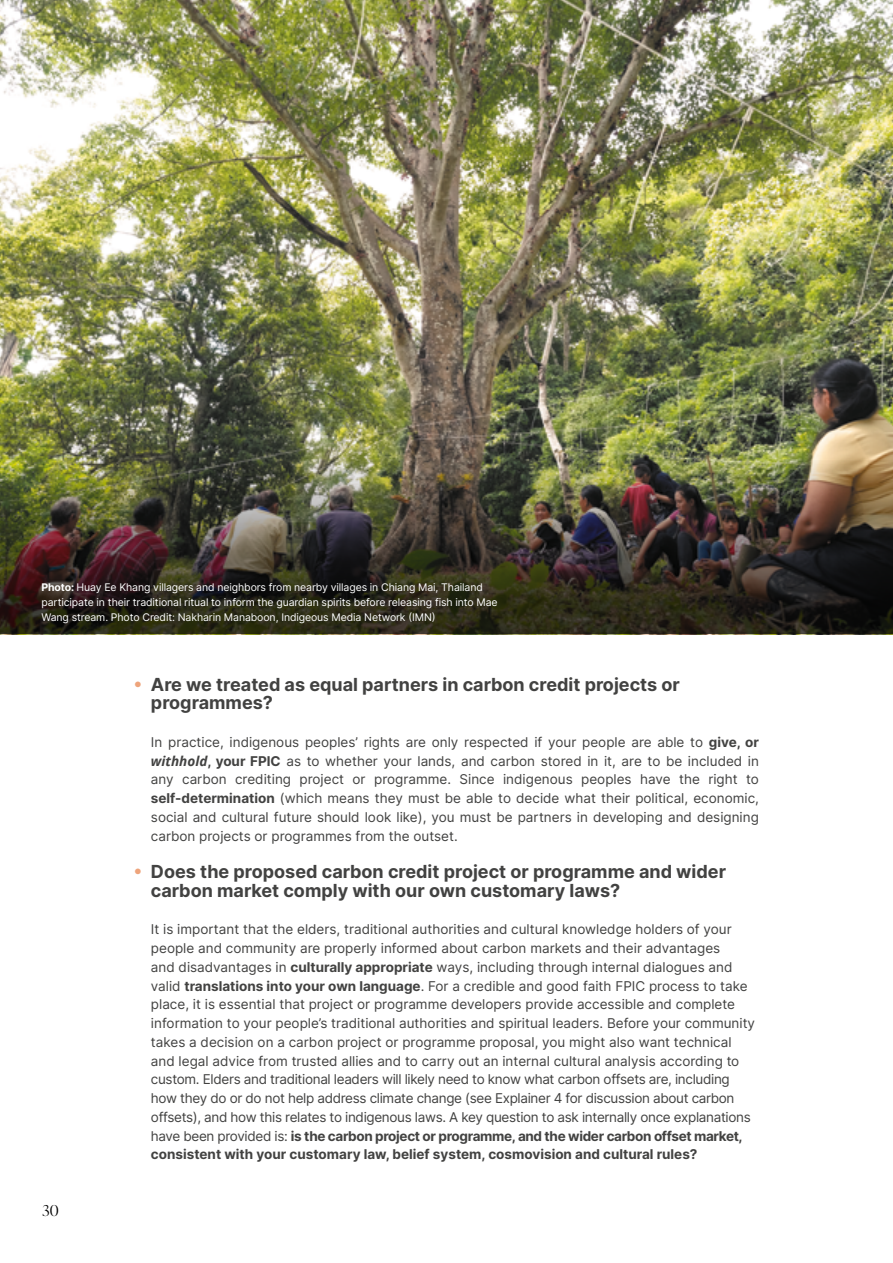
<style>
.page{position:relative;width:893px;height:1263px;background:#fff}
.page>*{position:absolute;margin:0;border:0;box-sizing:border-box;transform-origin:0 0}
.t1{font:700 18px/18.8px "Inter";color:#424241}
.t2{font:300 15px "Ivy Presto Display";color:#000}
.t3{font:13.5px/18.8px "Inter";color:#424241;text-align:justify}
.t4{font:10.5px/15px "Inter";letter-spacing:-.01em;color:#fff}
.s1{font-weight:700}
.s2{color:#eea47b}
.s3{font-family:"Open Sans";font-weight:700;font-style:italic}
</style>
<div class="page">
<img style="left:0;top:0;width:893px;height:460px">
<img style="left:0;top:460px;width:893px;height:174px">
<p class="t4" style="left:41px;top:579px;width:458px"><span class="s1">Photo:</span> Huay Ee Khang villagers and neighbors from nearby villages in Chiang Mai, Thailand participate in their traditional ritual to inform the guardian spirits before releasing fish into Mae<br>Wang stream. Photo Credit: Nakharin Manaboon, Indigeous Media Network (IMN)</p>
<p class="t2" style="left:43px;top:1199px;width:18px">30</p>
<h1 class="t1" style="left:151px;top:674px;width:530px;text-indent:-17px"><span class="s2">•</span> Are we treated as equal partners in carbon credit projects or programmes?</h1>
<p class="t3" style="left:151px;top:732px;width:610px">In practice, indigenous peoples’ rights are only respected if your people are able to <span class="s1">give, or </span><span class="s3">withhold</span><span class="s1">, your FPIC</span> as to whether your lands, and carbon stored in it, are to be included in any carbon crediting project or programme. Since indigenous peoples have the right to <span class="s1">self-determination</span> (which means they must be able to decide what their political, economic, social and cultural future should look like), you must be partners in developing and designing carbon projects or programmes from the outset.</p>
<h1 class="t1" style="left:151px;top:862px;width:577px;text-indent:-17px"><span class="s2">•</span> Does the proposed carbon credit project or programme and wider carbon market comply with our own customary laws?</h1>
<p class="t3" style="left:151px;top:920px;width:606px;text-align:left">It is important that the elders, traditional authorities and cultural knowledge holders of your people and community are properly informed about carbon markets and their advantages<br>and disadvantages in <span class="s1">culturally appropriate</span> ways, including through internal dialogues and valid <span class="s1">translations into your own language</span>. For a credible and good faith FPIC process to take place, it is essential that project or programme developers provide accessible and complete information to your people’s traditional authorities and spiritual leaders. Before your community takes a decision on a carbon project or programme proposal, you might also want technical and legal advice from trusted allies and to carry out an internal cultural analysis according to custom. Elders and traditional leaders will likely need to know what carbon offsets are, including how they do or do not help address climate change (see Explainer 4 for discussion about carbon offsets), and how this relates to indigenous laws. A key question to ask internally once explanations have been provided is: <span class="s1">is the carbon project or programme, and the wider carbon offset market, consistent with your customary law, belief system, cosmovision and cultural rules?</span></p>
</div>
